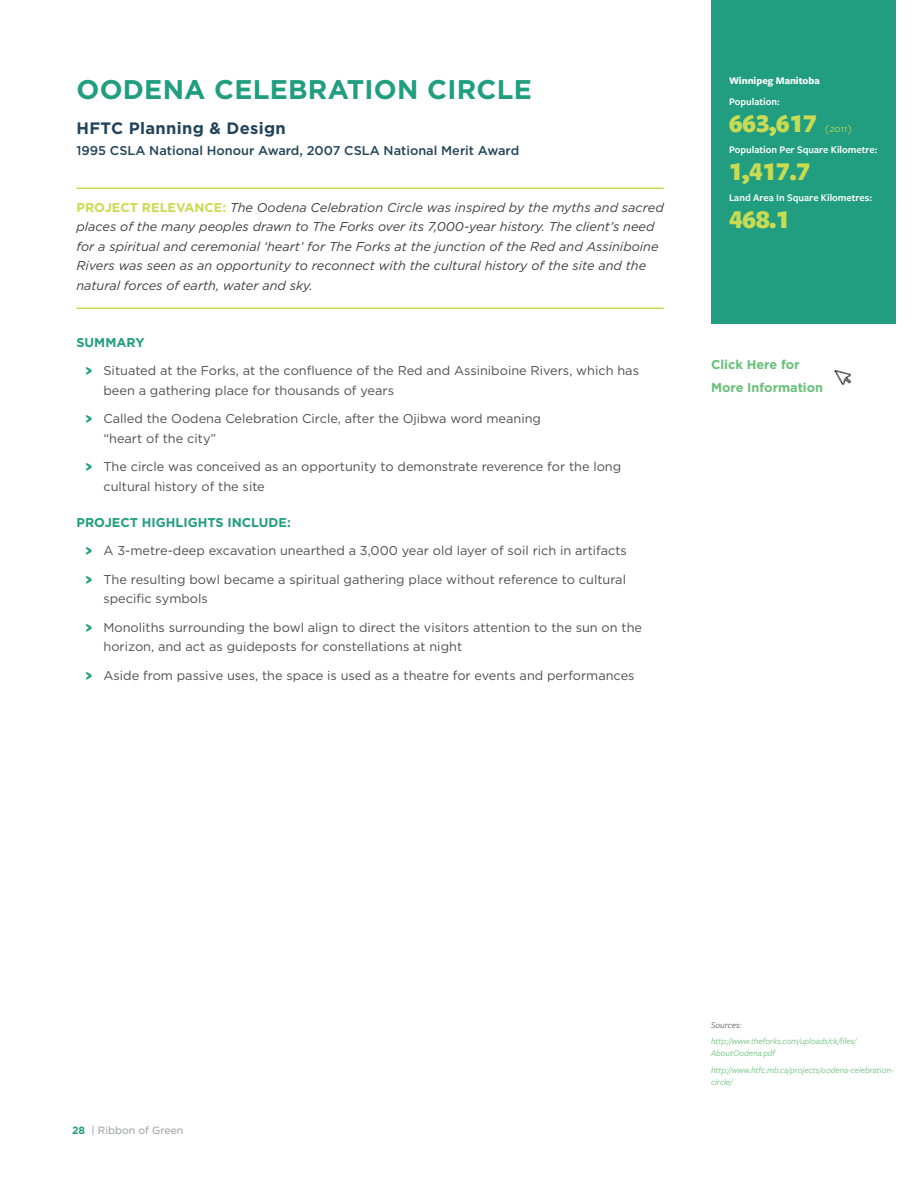
<style>
.page{position:relative;width:918px;height:1188px;background:#fff}
.page>*{position:absolute;margin:0;border:0;box-sizing:border-box;transform-origin:0 0}
._2_Headers{font:700 27px "Gotham";letter-spacing:.01em;color:#209e7f}
.Label{font:900 27px "Freight Sans Pro";color:#c8db52}
.City___Date{font:700 16.5px "Gotham";letter-spacing:.02em;color:#22445a}
.t1{font:12.75px/19.5px "Gotham";color:#4f4d50}
.Project_Relevance__2{font:italic 12.75px/19.5px "Gotham";color:#3e3e3f}
.Award{font:500 12.75px "Gotham";color:#22445a}
._4_Headers{font:700 12.75px "Gotham";color:#209e7f}
._6_Headers{font:700 12.75px/22.5px "Gotham";color:#68c079}
.Label-2{font:600 10.5px "Freight Sans Pro";color:#fff}
.t2{font:10.5px "Gotham";color:#939598}
.Label-3{font:700 10.5px "Freight Sans Pro";color:#fff}
.Label-4{font:italic 10.5px "Freight Sans Pro";color:#c8db52}
.Sidebar__Notes__L{font:italic 9px/12px "Freight Sans Pro";color:#68c079}
.Sidebar__Notes__L-2{font:italic 9px "Freight Sans Pro";color:#57585a}
.s1{font-weight:700;font-style:normal;color:#c8db52}
.s2{font-family:"Freight Sans Pro";font-weight:700;font-size:18px;color:#209e7f}
.s3{font-weight:700;color:#209e7f}
</style>
<div class="page">
<div style="left:711px;top:0;width:184px;height:324px;background:#209e7f"></div>
<hr style="left:76px;top:188px;width:588px;height:1px;background:#c8db52">
<hr style="left:76px;top:308px;width:588px;height:1px;background:#c8db52">
<img style="left:834px;top:369px;width:18px;height:16px">
<p class="_2_Headers" style="left:76px;top:74px;width:457px">OODENA CELEBRATION CIRCLE</p>
<p class="Label-3" style="left:729px;top:73px;width:92px">Winnipeg Manitoba</p>
<p class="Label-2" style="left:729px;top:94px;width:52px">Population:</p>
<p class="Label" style="left:729px;top:104px;width:89px">663,617</p>
<p class="Label-4" style="left:825px;top:121px;width:28px">(2011)</p>
<p class="Label-2" style="left:729px;top:142px;width:150px">Population Per Square Kilometre:</p>
<p class="Label" style="left:729px;top:152px;width:83px">1,417.7</p>
<p class="Label-2" style="left:729px;top:190px;width:144px">Land Area In Square Kilometres:</p>
<p class="Label" style="left:729px;top:200px;width:62px">468.1</p>
<p class="City___Date" style="left:76px;top:118px;width:211px">HFTC Planning &amp; Design</p>
<p class="Award" style="left:76px;top:143px;width:444px">1995 CSLA National Honour Award, 2007 CSLA National Merit Award</p>
<p class="Project_Relevance__2" style="left:76px;top:197px;width:589px"><span class="s1">PROJECT RELEVANCE:</span> The Oodena Celebration Circle was inspired by the myths and sacred places of the many peoples drawn to The Forks over its 7,000-year history. The client’s need for a spiritual and ceremonial ‘heart’ for The Forks at the junction of the Red and Assiniboine Rivers was seen as an opportunity to reconnect with the cultural history of the site and the natural forces of earth, water and sky.</p>
<p class="_4_Headers" style="left:76px;top:335px;width:70px">SUMMARY</p>
<p class="t1" style="left:104px;top:360px;width:537px;text-indent:-18px"><span class="s2">›</span> Situated at the Forks, at the confluence of the Red and Assiniboine Rivers, which has been a gathering place for thousands of years</p>
<p class="t1" style="left:104px;top:408px;width:439px;text-indent:-18px"><span class="s2">›</span> Called the Oodena Celebration Circle, after the Ojibwa word meaning “heart of the city”</p>
<p class="t1" style="left:104px;top:456px;width:519px;text-indent:-18px"><span class="s2">›</span> The circle was conceived as an opportunity to demonstrate reverence for the long cultural history of the site</p>
<p class="_4_Headers" style="left:76px;top:515px;width:216px">PROJECT HIGHLIGHTS INCLUDE:</p>
<p class="t1" style="left:86px;top:540px;width:543px"><span class="s2">›</span> A 3-metre-deep excavation unearthed a 3,000 year old layer of soil rich in artifacts</p>
<p class="t1" style="left:104px;top:569px;width:524px;text-indent:-18px"><span class="s2">›</span> The resulting bowl became a spiritual gathering place without reference to cultural specific symbols</p>
<p class="t1" style="left:104px;top:617px;width:540px;text-indent:-18px"><span class="s2">›</span> Monoliths surrounding the bowl align to direct the visitors attention to the sun on the horizon, and act as guideposts for constellations at night</p>
<p class="t1" style="left:86px;top:665px;width:551px"><span class="s2">›</span> Aside from passive uses, the space is used as a theatre for events and performances</p>
<p class="_6_Headers" style="left:711px;top:353px;width:114px">Click Here for<br>More Information</p>
<p class="t2" style="left:72px;top:1124px;width:113px"><span class="s3">28</span> | Ribbon of Green</p>
<p class="Sidebar__Notes__L-2" style="left:711px;top:1019px;width:32px">Sources:</p>
<p class="Sidebar__Notes__L" style="left:711px;top:1035px;width:147px">http://www.theforks.com/uploads/ck/files/<br>AboutOodena.pdf</p>
<p class="Sidebar__Notes__L" style="left:711px;top:1063px;width:184px">http://www.htfc.mb.ca/projects/oodena-celebration&shy;circle/</p>
</div>
